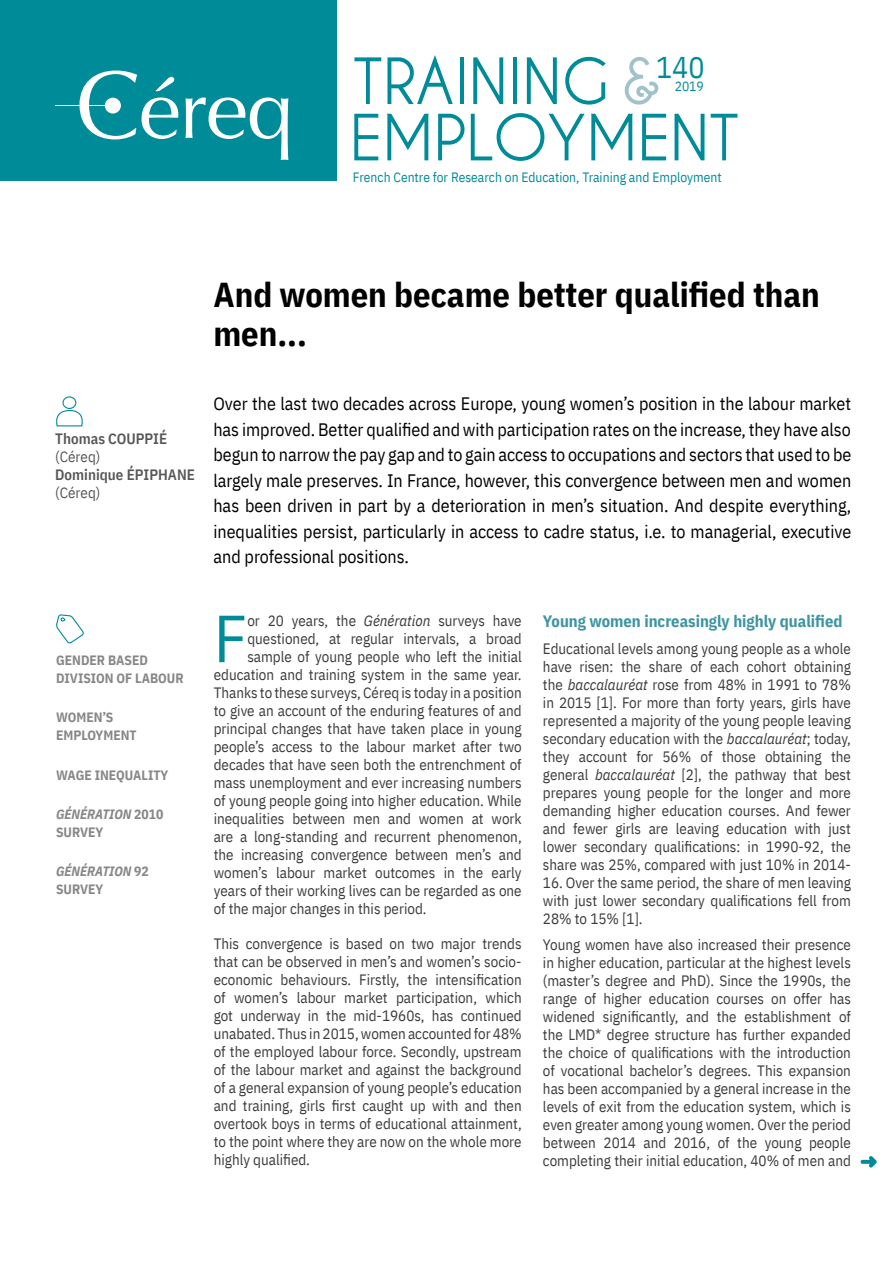
<style>
.page{position:relative;width:893px;height:1263px;background:#fff}
.page>*{position:absolute;margin:0;border:0;box-sizing:border-box;transform-origin:0 0}
.t1{font:66.6px "IBM Plex Sans Cond";color:#008b99}
.t2{font:700 63px/56.2px "Caviar Dreams";color:#008b99}
.t3{font:700 34.5px/39px "IBM Plex Sans Cond";color:#000}
.t4{font:30px "IBM Plex Sans Cond";color:#008b99}
.t5{font:18px/25.5px "IBM Plex Sans Cond";color:#000;text-align:justify}
.t6{font:700 16.5px "IBM Plex Sans Cond";color:#3c95a2}
.t7{font:15px/18px "IBM Plex Sans Cond";color:#3c3c3b;text-align:justify}
.t8{font:600 15px "IBM Plex Sans Cond";color:#575756}
.t9{font:15px "IBM Plex Sans Cond";color:#575756}
.t10{font:13.5px "IBM Plex Sans Cond";color:#008b99}
.t11{font:700 13.5px/18px "IBM Plex Sans Cond";color:#878787}
.t12{font:italic 700 13.5px/18px "IBM Plex Sans Cond";color:#878787}
.s1{color:#a1c2ca}
.s2{font-style:normal}
.s3{font-style:italic}
</style>
<div class="page">
<div style="left:62px;top:396px;width:14px;height:13px;border:1px solid #008b99;border-radius:50%"></div>
<svg style="left:56px;top:410px;width:27px;height:17px"></svg>
<svg style="left:56px;top:614px;width:28px;height:30px"></svg>
<svg style="left:861px;top:1156px;width:16px;height:11px"></svg>
<div style="left:0;top:0;width:336px;height:181px;background:#008b99"></div>
<hr style="left:55px;top:105px;width:63px;height:1px;background:#fff">
<svg style="left:79px;top:71px;width:99px;height:68px"></svg>
<svg style="left:186px;top:97px;width:102px;height:63px"></svg>
<div style="left:105px;top:98px;width:16px;height:16px;background:#fff;border-radius:50%"></div>
<h2 class="t2" style="left:350px;top:53px;width:391px">TRAINING <span class="s1">&amp;<br></span>EMPLOYMENT</h2>
<h3 class="t4" style="left:656px;top:44px;width:50px">140</h3>
<p class="t10" style="left:675px;top:76px;width:31px">2019</p>
<p class="t10" style="left:353px;top:167px;width:370px">French Centre for Research on Education, Training and Employment</p>
<h3 class="t3" style="left:213px;top:272px;width:608px">And women became better qualified than men...</h3>
<p class="t8" style="left:55px;top:427px;width:113px">Thomas COUPPIÉ</p>
<p class="t9" style="left:55px;top:445px;width:47px">(Céreq)</p>
<p class="t8" style="left:55px;top:463px;width:141px">Dominique ÉPIPHANE</p>
<p class="t9" style="left:55px;top:481px;width:47px">(Céreq)</p>
<p class="t11" style="left:56px;top:650px;width:129px">GENDER BASED<br>DIVISION OF LABOUR</p>
<p class="t11" style="left:56px;top:707px;width:82px">WOMEN’S<br>EMPLOYMENT</p>
<p class="t11" style="left:56px;top:765px;width:114px">WAGE INEQUALITY</p>
<p class="t12" style="left:56px;top:804px;width:109px">GÉNÉRATION <span class="s2">2010<br>SURVEY</span></p>
<p class="t12" style="left:56px;top:861px;width:94px">GÉNÉRATION <span class="s2">92<br>SURVEY</span></p>
<p class="t5" style="left:213px;top:390px;width:639px">Over the last two decades across Europe, young women’s position in the labour market has improved. Better qualified and with participation rates on the increase, they have also begun to narrow the pay gap and to gain access to occupations and sectors that used to be largely male preserves. In France, however, this convergence between men and women has been driven in part by a deterioration in men’s situation. And despite everything, inequalities persist, particularly in access to cadre status, i.e. to managerial, executive and professional positions.</p>
<h1 class="t1" style="left:214px;top:587px;width:35px">F</h1>
<p class="t7" style="left:247px;top:611px;width:276px">or 20 years, the <span class="s3">Génération</span> surveys have</p>
<p class="t7" style="left:247px;top:629px;width:276px">questioned, at regular intervals, a broad</p>
<p class="t7" style="left:247px;top:647px;width:276px">sample of young people who left the initial</p>
<p class="t7" style="left:214px;top:665px;width:309px">education and training system in the same year.</p>
<p class="t7" style="left:214px;top:683px;width:309px">Thanks to these surveys, Céreq is today in a position</p>
<p class="t7" style="left:214px;top:701px;width:309px">to give an account of the enduring features of and</p>
<p class="t7" style="left:214px;top:719px;width:309px">principal changes that have taken place in young</p>
<p class="t7" style="left:214px;top:737px;width:309px">people’s access to the labour market after two</p>
<p class="t7" style="left:214px;top:755px;width:309px">decades that have seen both the entrenchment of</p>
<p class="t7" style="left:214px;top:773px;width:309px">mass unemployment and ever increasing numbers</p>
<p class="t7" style="left:214px;top:791px;width:309px">of young people going into higher education. While</p>
<p class="t7" style="left:214px;top:809px;width:309px">inequalities between men and women at work</p>
<p class="t7" style="left:214px;top:827px;width:309px">are a long-standing and recurrent phenomenon,</p>
<p class="t7" style="left:214px;top:845px;width:309px">the increasing convergence between men’s and</p>
<p class="t7" style="left:214px;top:863px;width:309px">women’s labour market outcomes in the early</p>
<p class="t7" style="left:214px;top:881px;width:309px">years of their working lives can be regarded as one</p>
<p class="t7" style="left:214px;top:899px;width:214px">of the major changes in this period.</p>
<p class="t7" style="left:214px;top:934px;width:309px">This convergence is based on two major trends that can be observed in men’s and women’s socio&shy;economic behaviours. Firstly, the intensification of women’s labour market participation, which got underway in the mid-1960s, has continued unabated. Thus in 2015, women accounted for 48% of the employed labour force. Secondly, upstream of the labour market and against the background of a general expansion of young people’s education and training, girls first caught up with and then overtook boys in terms of educational attainment, to the point where they are now on the whole more highly qualified.</p>
<p class="t6" style="left:543px;top:608px;width:301px">Young women increasingly highly qualified</p>
<p class="t7" style="left:543px;top:638px;width:309px">Educational levels among young people as a whole have risen: the share of each cohort obtaining the <span class="s3">baccalauréat</span> rose from 48% in 1991 to 78% in 2015 [1]. For more than forty years, girls have represented a majority of the young people leaving secondary education with the <span class="s3">baccalauréat</span>; today, they account for 56% of those obtaining the general <span class="s3">baccalauréat</span> [2], the pathway that best prepares young people for the longer and more demanding higher education courses. And fewer and fewer girls are leaving education with just lower secondary qualifications: in 1990-92, the share was 25%, compared with just 10% in 2014-</p>
<p class="t7" style="left:543px;top:872px;width:309px">16. Over the same period, the share of men leaving with just lower secondary qualifications fell from 28% to 15% [1].</p>
<p class="t7" style="left:543px;top:935px;width:309px">Young women have also increased their presence in higher education, particular at the highest levels (master’s degree and PhD). Since the 1990s, the range of higher education courses on offer has widened significantly, and the establishment of the LMD* degree structure has further expanded the choice of qualifications with the introduction of vocational bachelor’s degrees. This expansion has been accompanied by a general increase in the levels of exit from the education system, which is even greater among young women. Over the period between 2014 and 2016, of the young people completing their initial education, 40% of men and</p>
</div>
